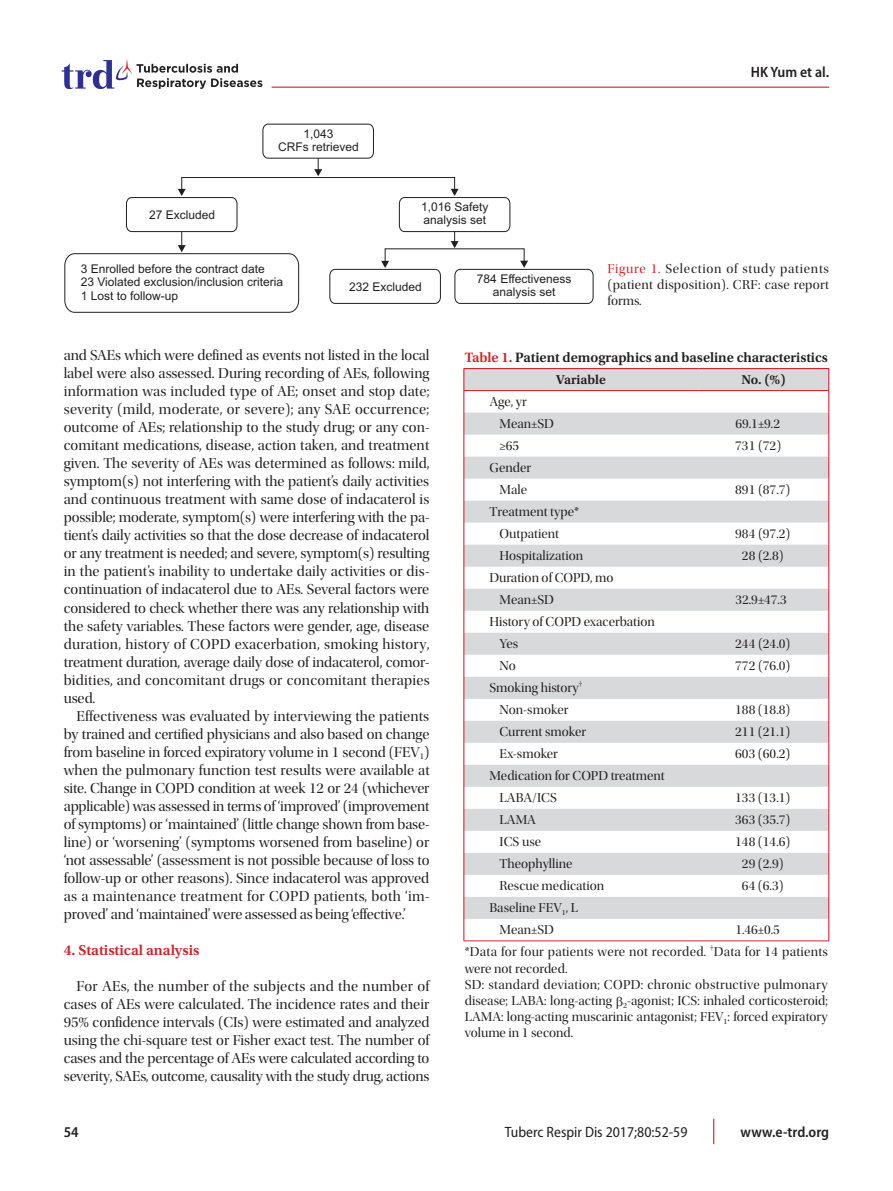
<style>
.page{position:relative;width:893px;height:1191px;background:#fff}
.page>*{position:absolute;margin:0;border:0;box-sizing:border-box;transform-origin:0 0}
.t1{font:15px/18px "Utopia Std Disp";letter-spacing:-.01em;color:#231f20;text-align:justify}
.t2{font:semi-condensed 15px "Myriad Pro";color:#231f20}
.t3{font:600 semi-condensed 15px "Myriad Pro";color:#231f20}
.t4{font:600 15px "Utopia Std";color:#d1232a}
.t5{font:600 14.25px "Utopia Std";letter-spacing:-.005em;color:#231f20}
.t6{font:13.5px/22px "Utopia Std Disp";color:#231f20}
.t7{font:13.5px "Utopia Std Disp";letter-spacing:.02em;color:#231f20}
.t8{font:600 13.5px "Utopia Std";color:#231f20}
.t9{font:12px/13.4px "Arial";color:#231f20;text-align:center}
.t10{font:7.8px "Utopia Std Disp";color:#231f20}
.s1{color:#d1232a}
</style>
<div class="page">
<svg style="left:713px;top:1118px;width:1px;height:26px"></svg>
<hr style="left:272px;top:87px;width:557px;height:1px;background:#d1232a">
<svg style="left:62px;top:59px;width:200px;height:30px"></svg>
<div style="left:181px;top:177px;width:274px;height:13px;border:1px solid #231f20"></div>
<svg style="left:262px;top:123px;width:112px;height:53px"></svg>
<svg style="left:329px;top:261px;width:112px;height:43px"></svg>
<svg style="left:454px;top:261px;width:140px;height:43px"></svg>
<svg style="left:398px;top:189px;width:113px;height:59px"></svg>
<svg style="left:64px;top:189px;width:235px;height:124px"></svg>
<svg style="left:464px;top:369px;width:364px;height:550px;fill:#ddd9db"></svg>
<hr style="left:463px;top:368px;width:235px;height:1px;background:#d0121b">
<svg style="left:463px;top:369px;width:1px;height:571px"></svg>
<hr style="left:698px;top:368px;width:131px;height:1px;background:#d0121b">
<svg style="left:828px;top:369px;width:1px;height:571px"></svg>
<hr style="left:463px;top:390px;width:235px;height:1px;background:#d0121b">
<hr style="left:698px;top:390px;width:131px;height:1px;background:#d0121b">
<hr style="left:463px;top:940px;width:235px;height:1px;background:#d1232a">
<hr style="left:698px;top:940px;width:131px;height:1px;background:#d1232a">
<p class="t9" style="left:149px;top:209px;width:68px">27 Excluded</p>
<p class="t9" style="left:278px;top:128px;width:82px">1,043<br>CRFs retrieved</p>
<p class="t9" style="left:421px;top:201px;width:69px;text-align:left">1,016 Safety analysis set</p>
<p class="t9" style="left:81px;top:263px;width:204px;text-align:left">3 Enrolled before the contract date<br>23 Violated exclusion/inclusion criteria<br>1 Lost to follow-up</p>
<p class="t9" style="left:349px;top:281px;width:74px">232 Excluded</p>
<p class="t9" style="left:477px;top:273px;width:96px">784 Effectiveness analysis set</p>
<p class="t3" style="left:751px;top:62px;width:80px">HK Yum et al.</p>
<p class="t6" style="left:608px;top:260px;width:223px;line-height:16.2px;text-align:justify"><span class="s1">Figure 1.</span> Selection of study patients (patient disposition). CRF: case report forms.</p>
<p class="t1" style="left:64px;top:347px;width:367px">and SAEs which were defined as events not listed in the local label were also assessed. During recording of AEs, following information was included type of AE; onset and stop date; severity (mild, moderate, or severe); any SAE occurrence; outcome of AEs; relationship to the study drug; or any con&shy;comitant medications, disease, action taken, and treatment given. The severity of AEs was determined as follows: mild, symptom(s) not interfering with the patient’s daily activities and continuous treatment with same dose of indacaterol is possible; moderate, symptom(s) were interfering with the pa&shy;tient’s daily activities so that the dose decrease of indacaterol or any treatment is needed; and severe, symptom(s) resulting in the patient’s inability to undertake daily activities or dis&shy;continuation of indacaterol due to AEs. Several factors were considered to check whether there was any relationship with the safety variables. These factors were gender, age, disease duration, history of COPD exacerbation, smoking history, treatment duration, average daily dose of indacaterol, comor&shy;bidities, and concomitant drugs or concomitant therapies used.</p>
<p class="t1" style="left:64px;top:707px;width:367px;text-indent:13px">Effectiveness was evaluated by interviewing the patients by trained and certified physicians and also based on change from baseline in forced expiratory volume in 1 second (FEV<sub>1</sub>) when the pulmonary function test results were available at site. Change in COPD condition at week 12 or 24 (whichever applicable) was assessed in terms of ‘improved’ (improvement of symptoms) or ‘maintained’ (little change shown from base&shy;line) or ‘worsening’ (symptoms worsened from baseline) or ‘not assessable’ (assessment is not possible because of loss to follow-up or other reasons). Since indacaterol was approved as a maintenance treatment for COPD patients, both ‘im&shy;proved’ and ‘maintained’ were assessed as being ‘effective.’</p>
<p class="t4" style="left:64px;top:941px;width:137px">4. Statistical analysis</p>
<p class="t1" style="left:64px;top:977px;width:367px;text-indent:13px">For AEs, the number of the subjects and the number of cases of AEs were calculated. The incidence rates and their 95% confidence intervals (CIs) were estimated and analyzed using the chi-square test or Fisher exact test. The number of cases and the percentage of AEs were calculated according to severity, SAEs, outcome, causality with the study drug, actions</p>
<p class="t5" style="left:465px;top:349px;width:365px"><span class="s1">Table 1.</span> Patient demographics and baseline characteristics</p>
<p class="t8" style="left:556px;top:372px;width:51px">Variable</p>
<p class="t8" style="left:741px;top:372px;width:46px">No. (%)</p>
<p class="t6" style="left:500px;top:391px;width:56px;text-indent:-10px">Age, yr<br>Mean±SD</p>
<p class="t6" style="left:735px;top:413px;width:46px">69.1±9.2</p>
<p class="t6" style="left:500px;top:435px;width:21px">≥65</p>
<p class="t6" style="left:735px;top:435px;width:48px">731 (72)</p>
<p class="t6" style="left:489px;top:457px;width:43px;text-align:center">Gender<br>Male</p>
<p class="t6" style="left:735px;top:479px;width:57px">891 (87.7)</p>
<p class="t6" style="left:500px;top:501px;width:81px;text-indent:-10px">Treatment type*<br>Outpatient</p>
<p class="t6" style="left:735px;top:523px;width:57px">984 (97.2)</p>
<p class="t6" style="left:500px;top:545px;width:85px">Hospitalization</p>
<p class="t6" style="left:742px;top:545px;width:43px">28 (2.8)</p>
<p class="t6" style="left:500px;top:567px;width:115px;text-indent:-10px">Duration of COPD, mo<br>Mean±SD</p>
<p class="t6" style="left:735px;top:589px;width:53px">32.9±47.3</p>
<p class="t6" style="left:500px;top:611px;width:157px;text-indent:-10px">History of COPD exacerbation<br>Yes</p>
<p class="t6" style="left:735px;top:633px;width:57px">244 (24.0)</p>
<p class="t6" style="left:500px;top:655px;width:18px">No</p>
<p class="t6" style="left:735px;top:655px;width:57px">772 (76.0)</p>
<p class="t6" style="left:489px;top:677px;width:91px">Smoking history</p>
<p class="t10" style="left:579px;top:679px;width:5px">†</p>
<p class="t6" style="left:500px;top:699px;width:70px">Non-smoker</p>
<p class="t6" style="left:735px;top:699px;width:57px">188 (18.8)</p>
<p class="t6" style="left:500px;top:721px;width:88px">Current smoker</p>
<p class="t6" style="left:735px;top:721px;width:57px">211 (21.1)</p>
<p class="t6" style="left:500px;top:743px;width:60px">Ex-smoker</p>
<p class="t6" style="left:735px;top:743px;width:57px">603 (60.2)</p>
<p class="t6" style="left:500px;top:765px;width:167px;text-indent:-10px">Medication for COPD treatment<br>LABA/ICS</p>
<p class="t6" style="left:735px;top:787px;width:57px">133 (13.1)</p>
<p class="t6" style="left:500px;top:809px;width:38px">LAMA</p>
<p class="t6" style="left:735px;top:809px;width:57px">363 (35.7)</p>
<p class="t6" style="left:500px;top:831px;width:43px">ICS use</p>
<p class="t6" style="left:735px;top:831px;width:57px">148 (14.6)</p>
<p class="t6" style="left:500px;top:853px;width:74px">Theophylline</p>
<p class="t6" style="left:742px;top:853px;width:43px">29 (2.9)</p>
<p class="t6" style="left:500px;top:875px;width:106px">Rescue medication</p>
<p class="t6" style="left:742px;top:875px;width:43px">64 (6.3)</p>
<p class="t6" style="left:500px;top:897px;width:80px;text-indent:-10px">Baseline FEV<sub>1</sub>, L<br>Mean±SD</p>
<p class="t6" style="left:735px;top:919px;width:46px">1.46±0.5</p>
<p class="t7" style="left:465px;top:944px;width:243px">*Data for four patients were not recorded.</p>
<p class="t10" style="left:710px;top:943px;width:5px">†</p>
<p class="t7" style="left:714px;top:944px;width:116px">Data for 14 patients</p>
<p class="t6" style="left:465px;top:960px;width:365px;line-height:16.2px">were not recorded.<br>SD: standard deviation; COPD: chronic obstructive pulmonary disease; LABA: long-acting <sub>2</sub>-agonist; ICS: inhaled corticosteroid; LAMA: long-acting muscarinic antagonist; FEV<sub>1</sub>: forced expiratory volume in 1 second.</p>
<p class="t3" style="left:64px;top:1122px;width:16px">54</p>
<p class="t2" style="left:505px;top:1122px;width:184px">Tuberc Respir Dis 2017;80:52-59</p>
<p class="t3" style="left:740px;top:1122px;width:90px">www.e-trd.org</p>
</div>
